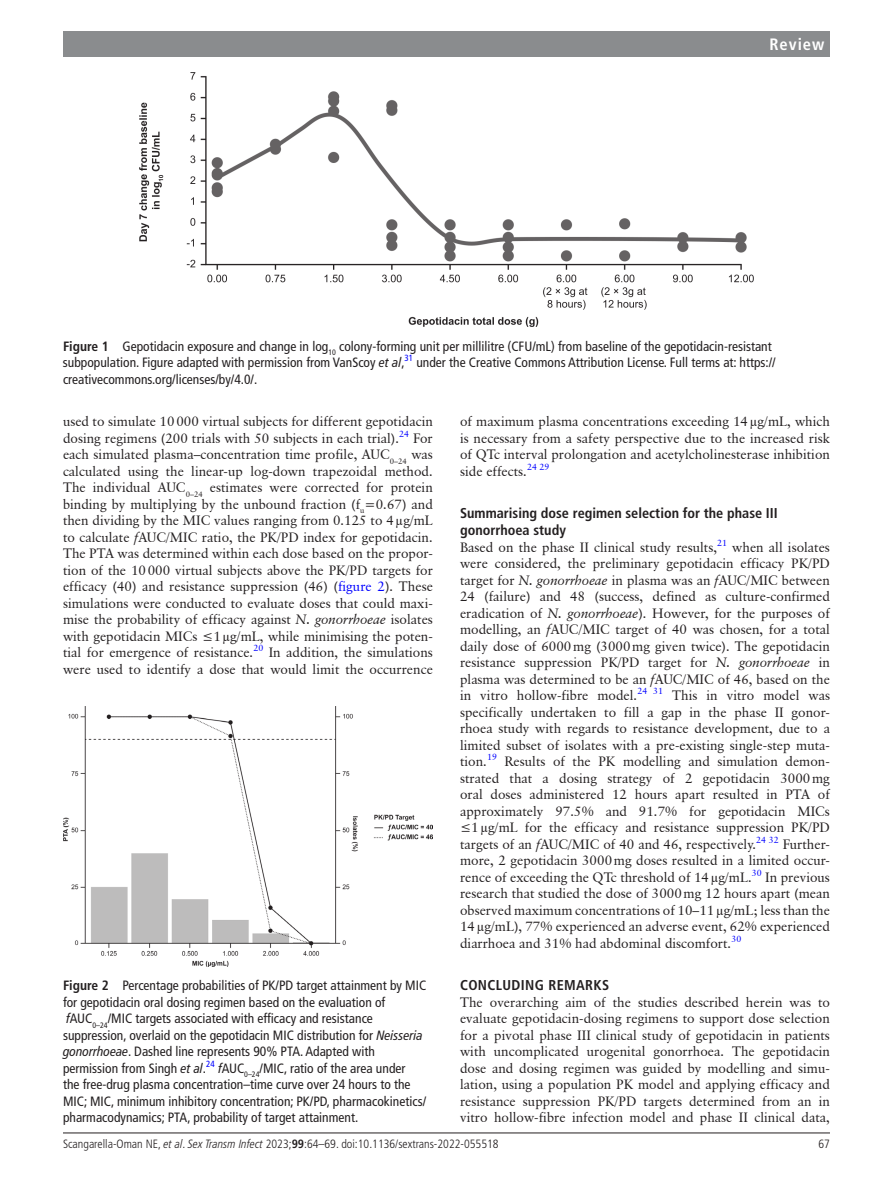
<style>
.page{position:relative;width:893px;height:1191px;background:#fff}
.page>*{position:absolute;margin:0;border:0;box-sizing:border-box;transform-origin:0 0}
.t1{font:700 condensed 16.5px "Frutiger LT Pro";letter-spacing:.055em;color:#fff}
.t2{font:700 condensed 14.25px/17.2px "Frutiger LT Pro";color:#231f20}
.t3{font:700 condensed 14.25px "Frutiger LT Pro";letter-spacing:.025em;color:#231f20}
.t4{font:13.5px/16.5px "Classical Garamond BT";color:#231f20;text-align:justify}
.t5{font:condensed 13.5px/16.5px "Frutiger LT Pro";color:#231f20}
.t6{font:300 condensed 12px "Frutiger LT Pro";color:#231f20}
.s1{font-weight:700}
.s2{font-style:italic}
.s3{font-family:"Times New Roman"}
.s4{color:#00f}
</style>
<div class="page">
<hr style="left:63px;top:1132px;width:767px;height:1px;background:#231f20">
<div style="left:63px;top:31px;width:767px;height:25px;background:#8a8c8e"></div>
<img style="left:140px;top:72px;width:613px;height:255px">
<img style="left:63px;top:706px;width:370px;height:260px">
<p class="t1" style="left:769px;top:34px;width:56px">Review</p>
<p class="t5" style="left:63px;top:338px;width:714px"><span class="s1">Figure 1</span> Gepotidacin exposure and change in log<sub>10</sub> colony-forming unit per millilitre (CFU/mL) from baseline of the gepotidacin-resistant subpopulation. Figure adapted with permission from VanScoy <span class="s2">et al</span>,<sup>31</sup> under the Creative Commons Attribution License. Full terms at: https:// creativecommons.org/licenses/by/4.0/.</p>
<p class="t4" style="left:63px;top:413px;width:371px">used to simulate 10000 virtual subjects for different gepotidacin dosing regimens (200 trials with 50 subjects in each trial).<sup>24</sup> For each simulated plasma–concentration time profile, AUC<sub>0–24</sub> was calculated using the linear-up log-down trapezoidal method.<br>The individual AUC<sub>0–24</sub> estimates were corrected for protein binding by multiplying by the unbound fraction (f<sub>u</sub>=0.67) and then dividing by the MIC values ranging from 0.125 to 4<span class="s3">µ</span>g/mL to calculate <span class="s2">f</span>AUC/MIC ratio, the PK/PD index for gepotidacin.<br>The PTA was determined within each dose based on the propor&shy;tion of the 10000 virtual subjects above the PK/PD targets for efficacy (40) and resistance suppression (46) (<span class="s4">figure 2</span>). These simulations were conducted to evaluate doses that could maxi&shy;mise the probability of efficacy against <span class="s2">N. gonorrhoeae</span> isolates with gepotidacin MICs ≤1<span class="s3">µ</span>g/mL, while minimising the poten&shy;tial for emergence of resistance.<sup>20</sup> In addition, the simulations were used to identify a dose that would limit the occurrence</p>
<p class="t4" style="left:460px;top:413px;width:371px">of maximum plasma concentrations exceeding 14<span class="s3">µ</span>g/mL, which is necessary from a safety perspective due to the increased risk of QTc interval prolongation and acetylcholinesterase inhibition side effects.<sup>24</sup> <sup>29</sup></p>
<p class="t2" style="left:460px;top:504px;width:319px">Summarising dose regimen selection for the phase III gonorrhoea study</p>
<p class="t4" style="left:460px;top:538px;width:371px">Based on the phase II clinical study results,<sup>21</sup> when all isolates were considered, the preliminary gepotidacin efficacy PK/PD target for <span class="s2">N. gonorrhoeae</span> in plasma was an <span class="s2">f</span>AUC/MIC between 24 (failure) and 48 (success, defined as culture-confirmed eradication of <span class="s2">N. gonorrhoeae</span>). However, for the purposes of modelling, an <span class="s2">f</span>AUC/MIC target of 40 was chosen, for a total daily dose of 6000mg (3000mg given twice). The gepotidacin resistance suppression PK/PD target for <span class="s2">N. gonorrhoeae</span> in plasma was determined to be an <span class="s2">f</span>AUC/MIC of 46, based on the in vitro hollow-fibre model.<sup>24</sup> <sup>31</sup> This in vitro model was specifically undertaken to fill a gap in the phase II gonor&shy;rhoea study with regards to resistance development, due to a limited subset of isolates with a pre-existing single-step muta&shy;tion.<sup>19</sup> Results of the PK modelling and simulation demon&shy;strated that a dosing strategy of 2 gepotidacin 3000mg oral doses administered 12 hours apart resulted in PTA of approximately 97.5% and 91.7% for gepotidacin MICs ≤1<span class="s3">µ</span>g/mL for the efficacy and resistance suppression PK/PD targets of an <span class="s2">f</span>AUC/MIC of 40 and 46, respectively.<sup>24</sup> <sup>32</sup> Further&shy;more, 2 gepotidacin 3000mg doses resulted in a limited occur&shy;rence of exceeding the QTc threshold of 14<span class="s3">µ</span>g/mL.<sup>30</sup> In previous research that studied the dose of 3000mg 12 hours apart (mean observed maximum concentrations of 10–11<span class="s3">µ</span>g/mL; less than the 14<span class="s3">µ</span>g/mL), 77% experienced an adverse event, 62% experienced diarrhoea and 31% had abdominal discomfort.<sup>30</sup></p>
<p class="t3" style="left:460px;top:976px;width:151px">CONCLUDING REMARKS</p>
<p class="t4" style="left:460px;top:993px;width:371px">The overarching aim of the studies described herein was to evaluate gepotidacin-dosing regimens to support dose selection for a pivotal phase III clinical study of gepotidacin in patients with uncomplicated urogenital gonorrhoea. The gepotidacin dose and dosing regimen was guided by modelling and simu&shy;lation, using a population PK model and applying efficacy and resistance suppression PK/PD targets determined from an in vitro hollow-fibre infection model and phase II clinical data,</p>
<p class="t5" style="left:63px;top:977px;width:365px"><span class="s1">Figure 2</span> Percentage probabilities of PK/PD target attainment by MIC for gepotidacin oral dosing regimen based on the evaluation of <span class="s2">f</span>AUC<sub>0–24</sub>/MIC targets associated with efficacy and resistance suppression, overlaid on the gepotidacin MIC distribution for <span class="s2">Neisseria gonorrhoeae</span>. Dashed line represents 90% PTA. Adapted with permission from Singh <span class="s2">et al</span>.<sup>24</sup> <span class="s2">f</span>AUC<sub>0–24</sub>/MIC, ratio of the area under<br>the free-drug plasma concentration–time curve over 24 hours to the MIC; MIC, minimum inhibitory concentration; PK/PD, pharmacokinetics/ pharmacodynamics; PTA, probability of target attainment.</p>
<p class="t6" style="left:63px;top:1136px;width:437px">Scangarella-Oman NE, <span class="s2">et al</span>. <span class="s2">Sex Transm Infect</span> 2023;<span class="s1">99</span>:64–69. doi:10.1136/sextrans-2022-055518</p>
<p class="t6" style="left:818px;top:1136px;width:13px">67</p>
</div>
